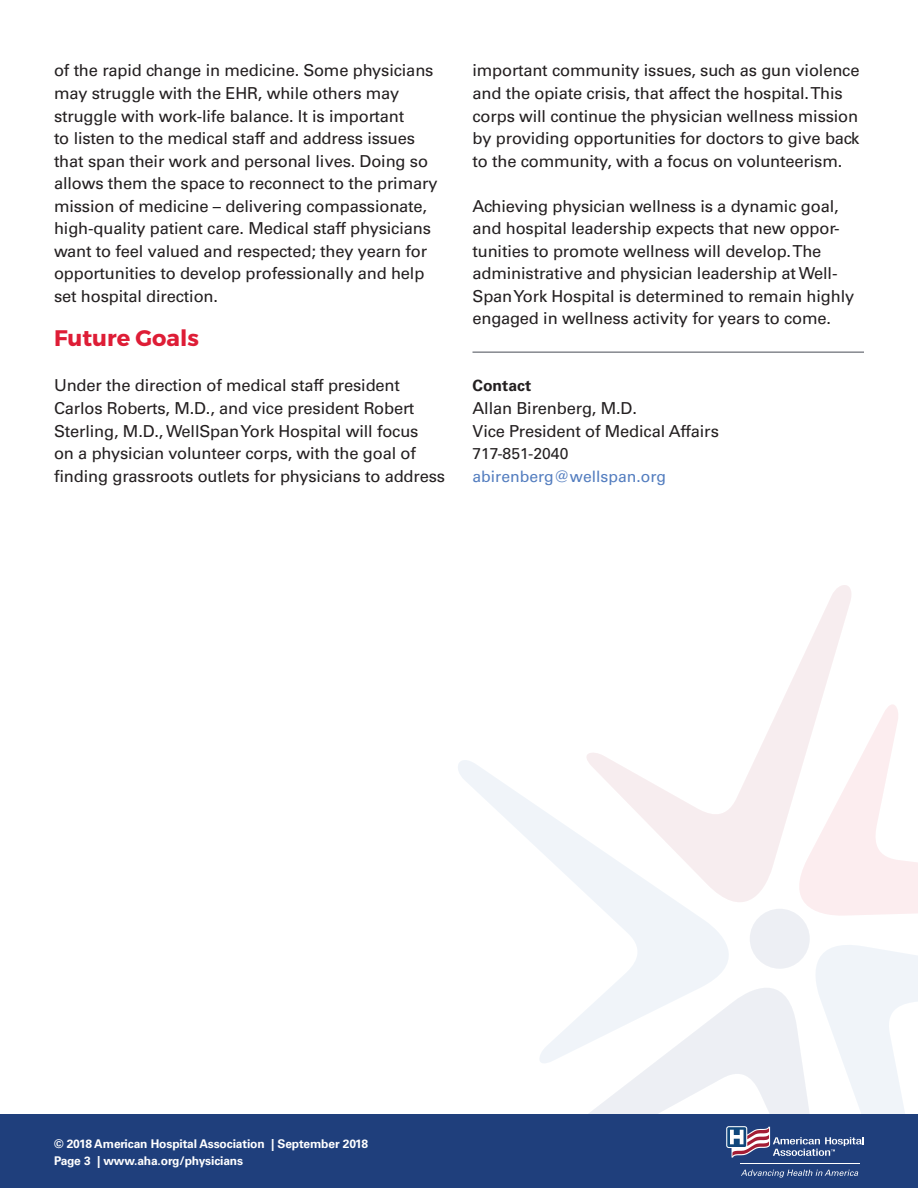
<style>
.page{position:relative;width:918px;height:1188px;background:#fff}
.page>*{position:absolute;margin:0;border:0;box-sizing:border-box;transform-origin:0 0}
.t1{font:700 22.5px "Montserrat";color:#de1d36}
.t2{font:16.5px/22.5px "Univers LT Std";letter-spacing:-.01em;color:#231f20}
.t3{font:15.75px "Univers LT Std";color:#537dbf}
.t4{font:15.75px "Univers LT Std";color:#231f20}
.t5{font:700 15.75px "Univers LT Std";color:#231f20}
.t6{font:700 12px/16.5px "Univers LT Std";letter-spacing:-.01em;color:#fff}
</style>
<div class="page">
<svg style="left:589px;top:1069px;width:137px;height:45px;fill:#edeff4"></svg>
<svg style="left:856px;top:704px;width:62px;height:211px"></svg>
<svg style="left:745px;top:585px;width:111px;height:331px"></svg>
<svg style="left:458px;top:753px;width:287px;height:316px"></svg>
<div style="left:750px;top:909px;width:60px;height:60px;background:#edeff4;border-radius:50%"></div>
<div style="left:0;top:1114px;width:918px;height:74px;background:#1f3f7c"></div>
<svg style="left:726px;top:938px;width:192px;height:240px"></svg>
<hr style="left:472px;top:352px;width:392px;height:1px;background:#474c56">
<p class="t2" style="left:54px;top:59px;width:385px">of the rapid change in medicine. Some physicians may struggle with the EHR, while others may struggle with work-life balance. It is important<br>to listen to the medical staff and address issues that span their work and personal lives. Doing so allows them the space to reconnect to the primary mission of medicine – delivering compassionate, high-quality patient care. Medical staff physicians want to feel valued and respected; they yearn for opportunities to develop professionally and help set hospital direction.</p>
<h1 class="t1" style="left:54px;top:325px;width:146px">Future Goals</h1>
<p class="t2" style="left:54px;top:374px;width:393px">Under the direction of medical staff president Carlos Roberts, M.D., and vice president Robert Sterling, M.D., WellSpan York Hospital will focus<br>on a physician volunteer corps, with the goal of finding grassroots outlets for physicians to address</p>
<p class="t2" style="left:472px;top:59px;width:389px">important community issues, such as gun violence and the opiate crisis, that affect the hospital. This corps will continue the physician wellness mission by providing opportunities for doctors to give back to the community, with a focus on volunteerism.</p>
<p class="t2" style="left:472px;top:195px;width:383px">Achieving physician wellness is a dynamic goal, and hospital leadership expects that new oppor&shy;tunities to promote wellness will develop. The administrative and physician leadership at Well-Span York Hospital is determined to remain highly engaged in wellness activity for years to come.</p>
<p class="t5" style="left:472px;top:377px;width:60px">Contact</p>
<p class="t2" style="left:472px;top:397px;width:248px">Allan Birenberg, M.D.<br>Vice President of Medical Affairs</p>
<p class="t4" style="left:472px;top:444px;width:98px">717-851-2040</p>
<p class="t3" style="left:472px;top:467px;width:195px">abirenberg@wellspan.org</p>
<p class="t6" style="left:54px;top:1136px;width:316px">© 2018 American Hospital Association | September 2018<br>Page 3 | www.aha.org/physicians</p>
</div>
